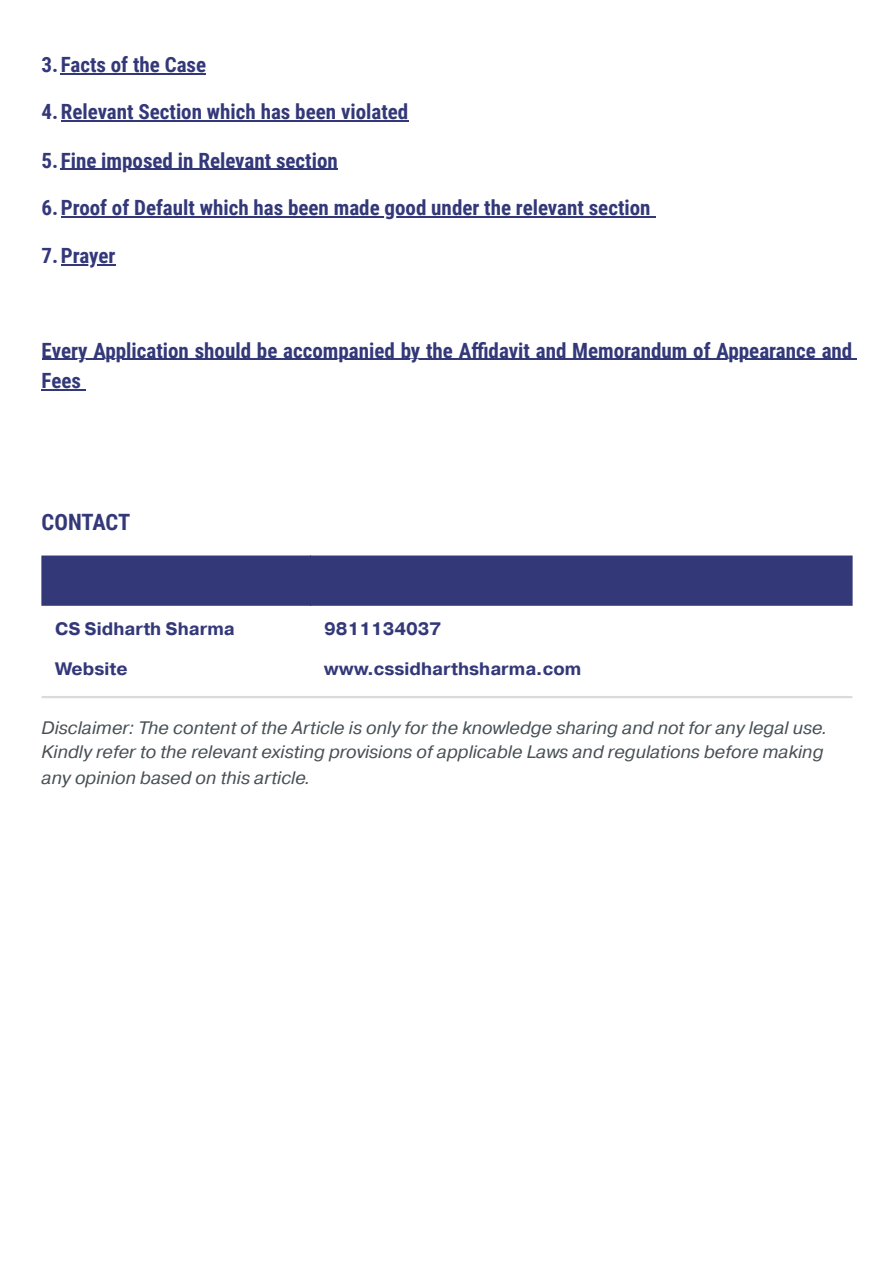
<style>
.page{position:relative;width:894px;height:1263px;background:#fff}
.page>*{position:absolute;margin:0;border:0;box-sizing:border-box;transform-origin:0 0}
.t1{font:700 22.5px "Roboto Condensed";letter-spacing:-.01em;color:#333879}
.t2{font:700 21px/30.3px "Roboto Condensed";color:#333879}
.t3{font:italic 18px/25.3px "Pragmatica";color:#475055}
.t4{font:700 18px "Pragmatica";color:#333879}
</style>
<div class="page">
<hr style="left:61px;top:73px;width:145px;height:1px;background:#333879">
<hr style="left:61px;top:120px;width:347px;height:2px;background:#333879">
<hr style="left:61px;top:169px;width:277px;height:1px;background:#333879">
<hr style="left:61px;top:216px;width:594px;height:1px;background:#333879">
<hr style="left:61px;top:264px;width:54px;height:2px;background:#333879">
<hr style="left:42px;top:359px;width:810px;height:1px;background:#333879">
<hr style="left:42px;top:389px;width:44px;height:1px;background:#333879">
<div style="left:42px;top:556px;width:810px;height:50px;background:#333879"></div>
<hr style="left:42px;top:696px;width:810px;height:2px;background:#dbdbdb">
<h2 class="t2" style="left:42px;top:50px;width:166px">3.Facts of the Case</h2>
<h2 class="t2" style="left:42px;top:97px;width:368px">4.Relevant Section which has been violated</h2>
<h2 class="t2" style="left:42px;top:145px;width:297px">5.Fine imposed in Relevant section</h2>
<h2 class="t2" style="left:42px;top:193px;width:610px">6.Proof of Default which has been made good under the relevant section</h2>
<h2 class="t2" style="left:42px;top:241px;width:75px">7.Prayer</h2>
<p class="t2" style="left:42px;top:335px;width:811px">Every Application should be accompanied by the Affidavit and Memorandum of Appearance and<br>Fees</p>
<h1 class="t1" style="left:42px;top:509px;width:90px">CONTACT</h1>
<p class="t4" style="left:55px;top:617px;width:181px">CS Sidharth Sharma</p>
<p class="t4" style="left:55px;top:657px;width:74px">Website</p>
<p class="t4" style="left:324px;top:617px;width:119px">9811134037</p>
<p class="t4" style="left:324px;top:657px;width:258px">www.cssidharthsharma.com</p>
<p class="t3" style="left:42px;top:715px;width:787px">Disclaimer: The content of the Article is only for the knowledge sharing and not for any legal use.<br>Kindly refer to the relevant existing provisions of applicable Laws and regulations before making any opinion based on this article.</p>
</div>
